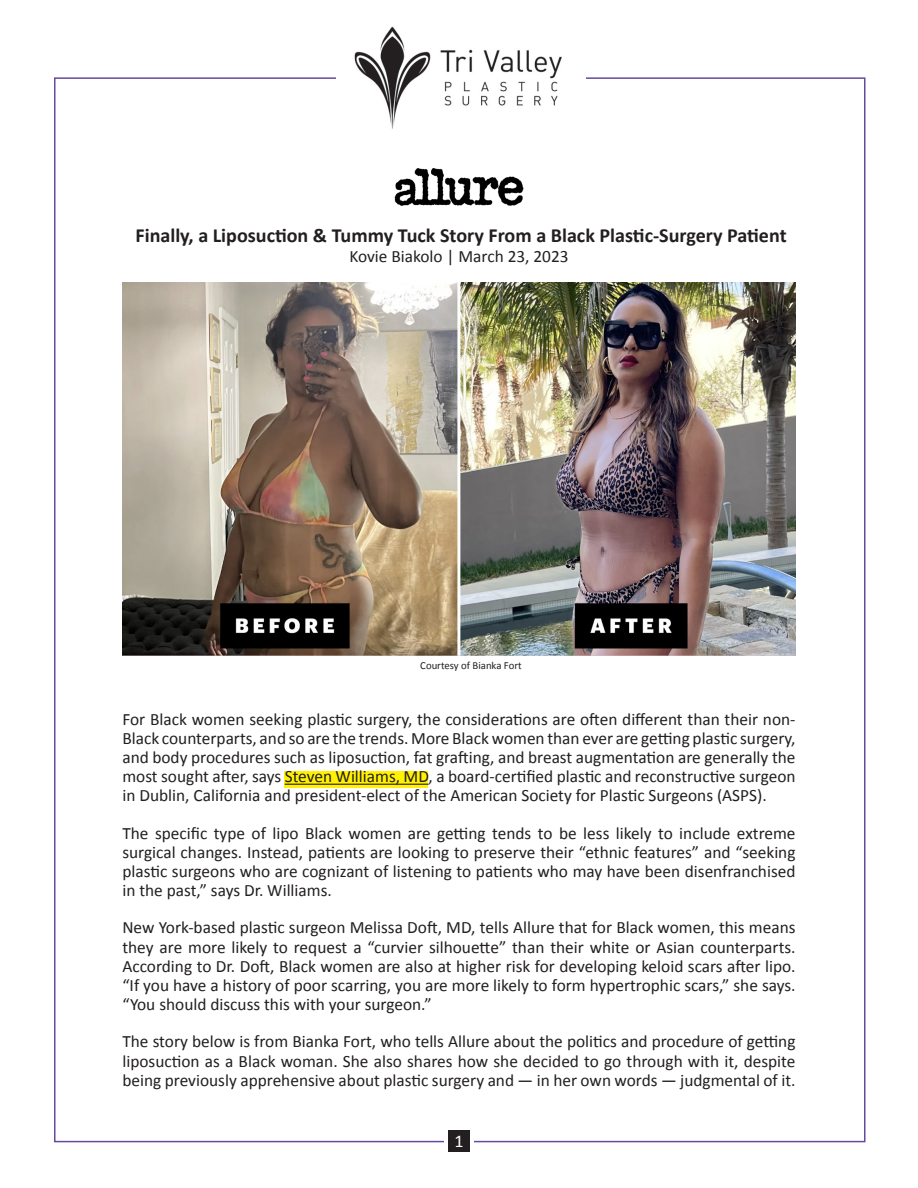
<style>
.page{position:relative;width:918px;height:1188px;background:#fff}
.page>*{position:absolute;margin:0;border:0;box-sizing:border-box;transform-origin:0 0}
.t1{font:700 20.1px "Calibri";color:#231f20}
.t2{font:18px "Calibri";color:#fff}
.t3{font:17.4px/19.2px "Calibri";color:#231f20;text-align:justify}
.t4{font:10.8px "Calibri";color:#231f20}
</style>
<div class="page">
<div style="left:448px;top:1131px;width:22px;height:21px;background:#231f20"></div>
<img style="left:354px;top:26px;width:208px;height:103px">
<div style="left:284px;top:771px;width:144px;height:17px;background:#fff101"></div>
<hr style="left:285px;top:784px;width:144px;height:1px;background:#231f20">
<img style="left:122px;top:283px;width:674px;height:373px">
<img style="left:394px;top:168px;width:130px;height:38px">
<p class="t1" style="left:136px;top:223px;width:653px">Finally, a Liposuction &amp; Tummy Tuck Story From a Black Plastic-Surgery Patient</p>
<p class="t3" style="left:349px;top:246px;width:221px">Kovie Biakolo | March 23, 2023</p>
<p class="t4" style="left:420px;top:659px;width:103px">Courtesy of Bianka Fort</p>
<p class="t3" style="left:122px;top:708px;width:675px">For Black women seeking plastic surgery, the considerations are often different than their non-Black counterparts, and so are the trends. More Black women than ever are getting plastic surgery, and body procedures such as liposuction, fat grafting, and breast augmentation are generally the most sought after, says Steven Williams, MD, a board-certified plastic and reconstructive surgeon in Dublin, California and president-elect of the American Society for Plastic Surgeons (ASPS).</p>
<p class="t3" style="left:122px;top:822px;width:675px">The specific type of lipo Black women are getting tends to be less likely to include extreme surgical changes. Instead, patients are looking to preserve their “ethnic features” and “seeking plastic surgeons who are cognizant of listening to patients who may have been disenfranchised in the past,” says Dr. Williams.</p>
<p class="t3" style="left:122px;top:917px;width:675px">New York-based plastic surgeon Melissa Doft, MD, tells Allure that for Black women, this means they are more likely to request a “curvier silhouette” than their white or Asian counterparts.<br>According to Dr. Doft, Black women are also at higher risk for developing keloid scars after lipo. “If you have a history of poor scarring, you are more likely to form hypertrophic scars,” she says. “You should discuss this with your surgeon.”</p>
<p class="t3" style="left:122px;top:1031px;width:675px">The story below is from Bianka Fort, who tells Allure about the politics and procedure of getting liposuction as a Black woman. She also shares how she decided to go through with it, despite being previously apprehensive about plastic surgery and — in her own words — judgmental of it.</p>
<p class="t2" style="left:454px;top:1130px;width:11px">1</p>
</div>
